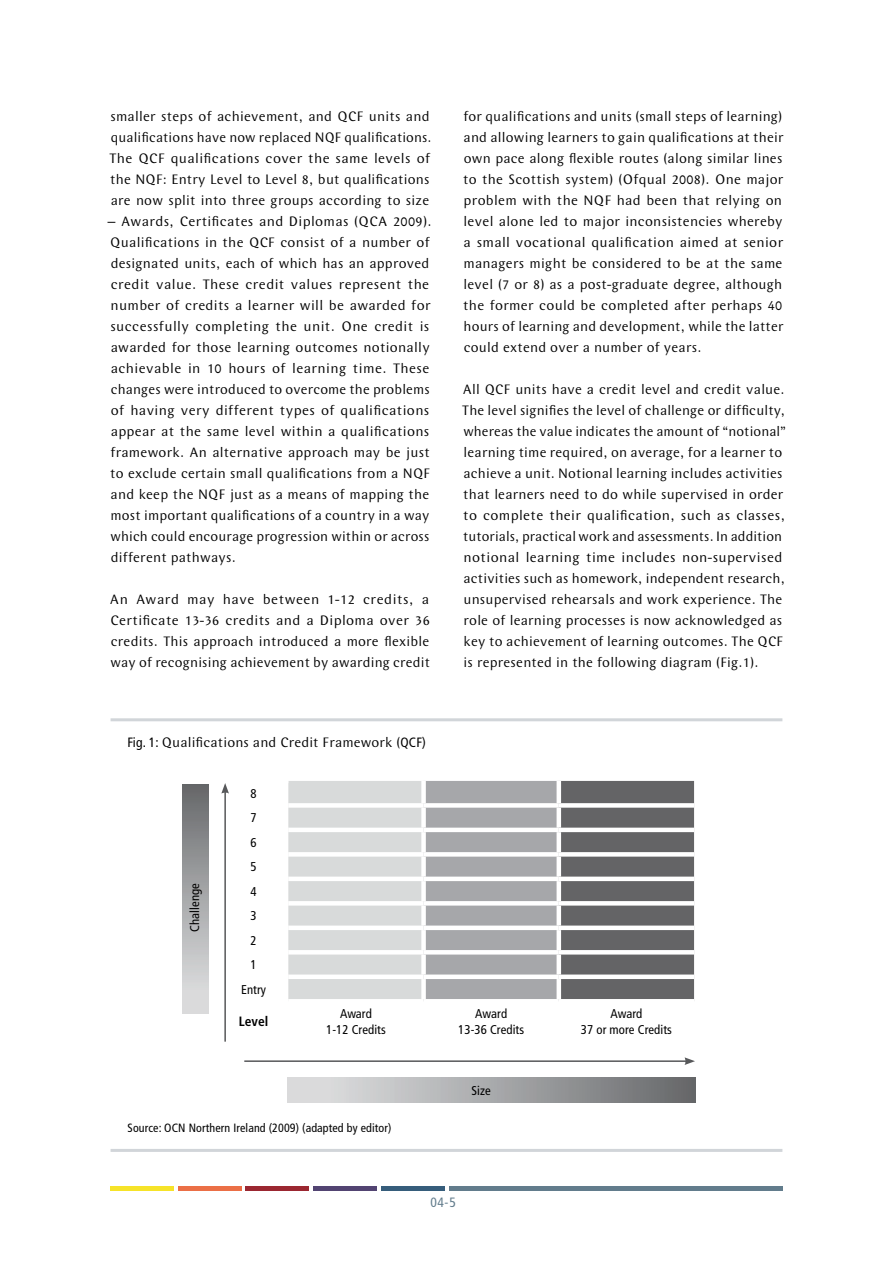
<style>
.page{position:relative;width:893px;height:1263px;background:#fff}
.page>*{position:absolute;margin:0;border:0;box-sizing:border-box;transform-origin:0 0}
.t1{font:14.25px/21px "Wunderlich";letter-spacing:.015em;color:#000}
.t2{font:700 condensed 13.5px "Frutiger LT Std";letter-spacing:.005em;color:#000}
.t3{font:condensed 13.5px "Frutiger LT Std";color:#627c8c}
.t4{font:condensed 12.75px/24.5px "Frutiger LT Std";letter-spacing:.005em;color:#000;text-align:center}
.t5{font:condensed 12px "Frutiger LT Std";letter-spacing:.01em;color:#000}
.s1{font-family:"Frutiger LT Std";font-stretch:condensed;font-size:13.5px}
</style>
<div class="page">
<div style="left:111px;top:1186px;width:63px;height:5px;background:#f6e329"></div>
<div style="left:178px;top:1186px;width:64px;height:5px;background:#eb6f46"></div>
<div style="left:246px;top:1186px;width:63px;height:5px;background:#9b2731"></div>
<div style="left:313px;top:1186px;width:64px;height:5px;background:#524472"></div>
<div style="left:381px;top:1186px;width:63px;height:5px;background:#365d7b"></div>
<div style="left:449px;top:1186px;width:333px;height:5px;background:#627c8c"></div>
<hr style="left:111px;top:718px;width:671px;height:3px;background:#d1d5d9">
<hr style="left:111px;top:1149px;width:671px;height:3px;background:#d1d5d9">
<svg style="left:288px;top:781px;width:406px;height:218px;background:#a1a2a4"></svg>
<div style="left:421px;top:781px;width:5px;height:22px;background:#fff"></div>
<hr style="left:557px;top:781px;width:4px;height:22px;background:#fff">
<div style="left:288px;top:803px;width:136px;height:5px;background:#fff"></div>
<div style="left:424px;top:803px;width:135px;height:5px;background:#fff"></div>
<div style="left:421px;top:808px;width:5px;height:20px;background:#fff"></div>
<div style="left:559px;top:803px;width:135px;height:5px;background:#fff"></div>
<hr style="left:557px;top:808px;width:4px;height:20px;background:#fff">
<hr style="left:288px;top:828px;width:136px;height:4px;background:#fff">
<hr style="left:424px;top:828px;width:135px;height:4px;background:#fff">
<div style="left:421px;top:832px;width:5px;height:20px;background:#fff"></div>
<hr style="left:559px;top:828px;width:135px;height:4px;background:#fff">
<hr style="left:557px;top:832px;width:4px;height:20px;background:#fff">
<div style="left:288px;top:852px;width:136px;height:5px;background:#fff"></div>
<div style="left:424px;top:852px;width:135px;height:5px;background:#fff"></div>
<div style="left:421px;top:857px;width:5px;height:20px;background:#fff"></div>
<div style="left:559px;top:852px;width:135px;height:5px;background:#fff"></div>
<hr style="left:557px;top:857px;width:4px;height:20px;background:#fff">
<hr style="left:288px;top:877px;width:136px;height:4px;background:#fff">
<hr style="left:424px;top:877px;width:135px;height:4px;background:#fff">
<div style="left:421px;top:881px;width:5px;height:20px;background:#fff"></div>
<hr style="left:559px;top:877px;width:135px;height:4px;background:#fff">
<hr style="left:557px;top:881px;width:4px;height:20px;background:#fff">
<hr style="left:288px;top:901px;width:136px;height:4px;background:#fff">
<hr style="left:424px;top:901px;width:135px;height:4px;background:#fff">
<div style="left:421px;top:905px;width:5px;height:20px;background:#fff"></div>
<svg style="left:559px;top:901px;width:135px;height:4px"></svg>
<hr style="left:557px;top:905px;width:4px;height:20px;background:#fff">
<div style="left:288px;top:925px;width:136px;height:5px;background:#fff"></div>
<div style="left:424px;top:925px;width:135px;height:5px;background:#fff"></div>
<div style="left:421px;top:930px;width:5px;height:20px;background:#fff"></div>
<div style="left:559px;top:925px;width:135px;height:5px;background:#fff"></div>
<hr style="left:557px;top:930px;width:4px;height:20px;background:#fff">
<hr style="left:288px;top:950px;width:136px;height:4px;background:#fff">
<hr style="left:424px;top:950px;width:135px;height:4px;background:#fff">
<div style="left:421px;top:954px;width:5px;height:20px;background:#fff"></div>
<hr style="left:559px;top:950px;width:135px;height:4px;background:#fff">
<hr style="left:557px;top:954px;width:4px;height:20px;background:#fff">
<div style="left:288px;top:974px;width:136px;height:5px;background:#fff"></div>
<div style="left:424px;top:974px;width:135px;height:5px;background:#fff"></div>
<div style="left:421px;top:979px;width:5px;height:20px;background:#fff"></div>
<div style="left:559px;top:974px;width:135px;height:5px;background:#fff"></div>
<hr style="left:557px;top:979px;width:4px;height:20px;background:#fff">
<hr style="left:244px;top:1060px;width:443px;height:2px;background:#57585a">
<svg style="left:684px;top:1057px;width:11px;height:8px"></svg>
<hr style="left:224px;top:791px;width:2px;height:251px;background:#57585a">
<svg style="left:221px;top:783px;width:8px;height:10px"></svg>
<div style="left:288px;top:1077px;width:407px;height:26px;background:linear-gradient(to right,#e5e6e7,#686a6c)"></div>
<div style="left:183px;top:784px;width:25px;height:230px;background:linear-gradient(to bottom,#686a6c,#e5e5e6)"></div>
<p class="t1" style="left:109px;top:106px;width:324px">smaller steps of achievement, and QCF units and qualifications have now replaced NQF qualifications.<br>The QCF qualifications cover the same levels of the NQF: Entry Level to Level 8, but qualifications are now split into three groups according to size</p>
<p class="t1" style="left:107px;top:211px;width:326px">– Awards, Certificates and Diplomas (QCA 2009).<br>Qualifications in the QCF consist of a number of designated units, each of which has an approved credit value. These credit values represent the number of credits a learner will be awarded for successfully completing the unit. One credit is awarded for those learning outcomes notionally achievable in 10 hours of learning time. These changes were introduced to overcome the problems of having very different types of qualifications appear at the same level within a qualifications framework. An alternative approach may be just to exclude certain small qualifications from a NQF and keep the NQF just as a means of mapping the most important qualifications of a country in a way which could encourage progression within or across different pathways.</p>
<p class="t1" style="left:110px;top:589px;width:322px;text-align:justify">An Award may have between 1-12 credits, a Certificate 13-36 credits and a Diploma over 36 credits. This approach introduced a more flexible way of recognising achievement by awarding credit</p>
<p class="t1" style="left:128px;top:732px;width:300px"><span class="s1">Fig. 1:</span> Qualifications and Credit Framework (<span class="s1">QCF)</span></p>
<p class="t1" style="left:463px;top:106px;width:322px;text-align:justify">for qualifications and units (small steps of learning) and allowing learners to gain qualifications at their own pace along flexible routes (along similar lines to the Scottish system) (Ofqual 2008). One major problem with the NQF had been that relying on level alone led to major inconsistencies whereby a small vocational qualification aimed at senior managers might be considered to be at the same level (7 or 8) as a post-graduate degree, although the former could be completed after perhaps 40 hours of learning and development, while the latter could extend over a number of years.</p>
<p class="t1" style="left:462px;top:379px;width:326px">All QCF units have a credit level and credit value.<br>The level signifies the level of challenge or difficulty, whereas the value indicates the amount of “notional” learning time required, on average, for a learner to achieve a unit. Notional learning includes activities that learners need to do while supervised in order to complete their qualification, such as classes, tutorials, practical work and assessments. In addition notional learning time includes non-supervised activities such as homework, independent research, unsupervised rehearsals and work experience. The role of learning processes is now acknowledged as key to achievement of learning outcomes. The QCF is represented in the following diagram (Fig.1).</p>
<p class="t4" style="left:183px;top:932px;width:50px;rotate:-90deg">Challenge</p>
<p class="t4" style="left:241px;top:781px;width:27px">8<br>7<br>6<br>5<br>4<br>3<br>2<br>1<br>Entry</p>
<p class="t2" style="left:239px;top:1014px;width:31px">Level</p>
<p class="t4" style="left:326px;top:1006px;width:61px;line-height:15.3px">Award<br>1-12 Credits</p>
<p class="t4" style="left:458px;top:1006px;width:67px;line-height:15.3px">Award<br>13-36 Credits</p>
<p class="t4" style="left:581px;top:1006px;width:92px;line-height:15.3px">Award<br>37 or more Credits</p>
<p class="t4" style="left:472px;top:1078px;width:21px">Size</p>
<p class="t5" style="left:128px;top:1121px;width:265px">Source: OCN Northern Ireland (2009) (adapted by editor)</p>
<p class="t3" style="left:430px;top:1195px;width:27px">04-5</p>
</div>
